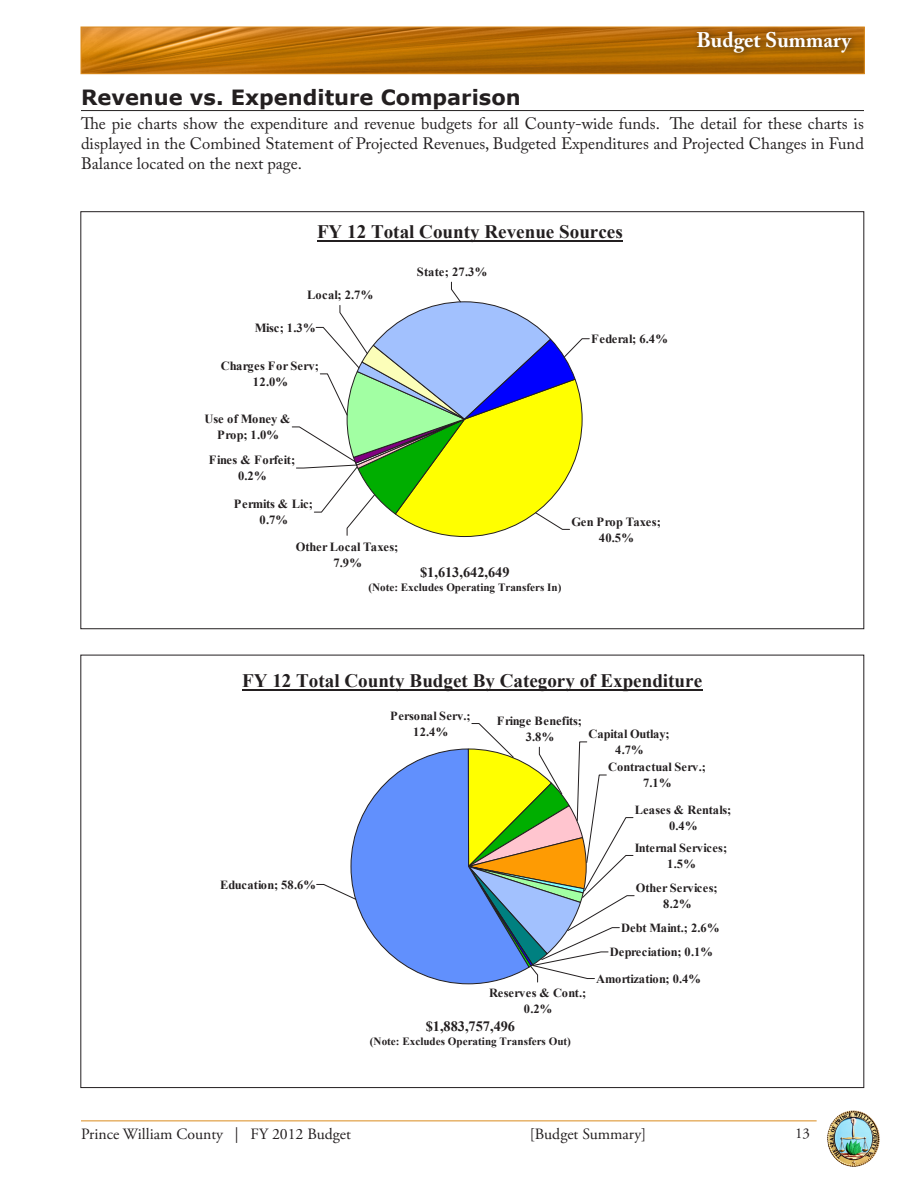
<style>
.page{position:relative;width:918px;height:1188px;background:#fff}
.page>*{position:absolute;margin:0;border:0;box-sizing:border-box;transform-origin:0 0}
.Heading_1{font:700 21px "Verdana";color:#231f20}
.t1{font:700 21px "Adobe Caslon Pro";color:#fff}
.t2{font:700 19.05px "Times New Roman";color:#231f20}
.t3{font:16.5px/19.8px "Adobe Caslon Pro";color:#231f20;text-align:justify}
.t4{font:15.75px "Adobe Garamond Pro";color:#231f20}
.t5{font:15px "Adobe Garamond Pro";color:#231f20}
.t6{font:700 14.25px "Times New Roman";color:#231f20}
.t7{font:700 12.45px/16px "Times New Roman";color:#231f20;text-align:center}
.t8{font:700 12.45px/16.2px "Times New Roman";letter-spacing:.025em;color:#231f20;text-align:center}
.t9{font:700 12.45px "Times New Roman";letter-spacing:.03em;color:#231f20}
.t10{font:700 11.1px "Times New Roman";color:#231f20}
</style>
<div class="page">
<hr style="left:81px;top:1120px;width:736px;height:1px;background:#da8b1e">
<img style="left:827px;top:1110px;width:53px;height:57px">
<img style="left:83px;top:29px;width:780px;height:43px">
<div style="left:81px;top:27px;width:784px;height:47px;border:1px solid #da8b1e"></div>
<div style="left:691px;top:24px;width:168px;height:37px;background:#231f20;opacity:.75"></div>
<hr style="left:81px;top:110px;width:783px;height:1px;background:#231f20">
<hr style="left:317px;top:241px;width:306px;height:1px;background:#231f20">
<svg style="left:292px;top:282px;width:298px;height:255px"></svg>
<hr style="left:242px;top:689px;width:460px;height:1px;background:#231f20">
<svg style="left:316px;top:723px;width:319px;height:261px"></svg>
<h1 class="t1" style="left:696px;top:27px;width:156px">Budget Summary</h1>
<p class="Heading_1" style="left:81px;top:84px;width:441px">Revenue vs. Expenditure Comparison</p>
<p class="t3" style="left:81px;top:114px;width:784px">The pie charts show the expenditure and revenue budgets for all County-wide funds. The detail for these charts is displayed in the Combined Statement of Projected Revenues, Budgeted Expenditures and Projected Changes in Fund Balance located on the next page.</p>
<p class="t2" style="left:317px;top:219px;width:307px">FY 12 Total County Revenue Sources</p>
<p class="t7" style="left:307px;top:287px;width:68px">Local; 2.7%</p>
<p class="t7" style="left:255px;top:320px;width:62px">Misc; 1.3%</p>
<p class="t8" style="left:221px;top:358px;width:100px">Charges For Serv;<br>12.0%</p>
<p class="t7" style="left:417px;top:264px;width:72px">State; 27.3%</p>
<p class="t9" style="left:591px;top:331px;width:78px">Federal; 6.4%</p>
<p class="t7" style="left:205px;top:411px;width:88px">Use of Money &amp;<br>Prop; 1.0%</p>
<p class="t7" style="left:209px;top:452px;width:88px">Fines &amp; Forfeit;<br>0.2%</p>
<p class="t7" style="left:234px;top:496px;width:81px">Permits &amp; Lic;<br>0.7%</p>
<p class="t7" style="left:296px;top:538px;width:104px">Other Local Taxes;<br>7.9%</p>
<p class="t6" style="left:420px;top:563px;width:91px">$1,613,642,649</p>
<p class="t10" style="left:368px;top:580px;width:195px">(Note: Excludes Operating Transfers In)</p>
<p class="t8" style="left:571px;top:513px;width:91px">Gen Prop Taxes;<br>40.5%</p>
<p class="t2" style="left:242px;top:667px;width:462px">FY 12 Total County Budget By Category of Expenditure</p>
<p class="t7" style="left:220px;top:877px;width:97px">Education; 58.6%</p>
<p class="t8" style="left:390px;top:707px;width:82px">Personal Serv.;<br>12.4%</p>
<p class="t7" style="left:497px;top:713px;width:87px">Fringe Benefits;<br>3.8%</p>
<p class="t7" style="left:589px;top:726px;width:83px">Capital Outlay;<br>4.7%</p>
<p class="t7" style="left:608px;top:759px;width:99px">Contractual Serv.;<br>7.1%</p>
<p class="t7" style="left:635px;top:801px;width:98px">Leases &amp; Rentals;<br>0.4%</p>
<p class="t7" style="left:635px;top:839px;width:94px">Internal Services;<br>1.5%</p>
<p class="t7" style="left:489px;top:985px;width:99px">Reserves &amp; Cont.;<br>0.2%</p>
<p class="t7" style="left:636px;top:880px;width:83px">Other Services;<br>8.2%</p>
<p class="t7" style="left:610px;top:916px;width:111px;line-height:24.3px;text-align:left;text-indent:11px">Debt Maint.; 2.6%<br>Depreciation; 0.1%</p>
<p class="t7" style="left:596px;top:971px;width:106px">Amortization; 0.4%</p>
<p class="t6" style="left:426px;top:1016px;width:91px">$1,883,757,496</p>
<p class="t10" style="left:370px;top:1034px;width:203px">(Note: Excludes Operating Transfers Out)</p>
<p class="t4" style="left:81px;top:1124px;width:271px">Prince William County | FY 2012 Budget</p>
<p class="t4" style="left:530px;top:1124px;width:118px">[Budget Summary]</p>
<p class="t5" style="left:795px;top:1124px;width:16px">13</p>
</div>
